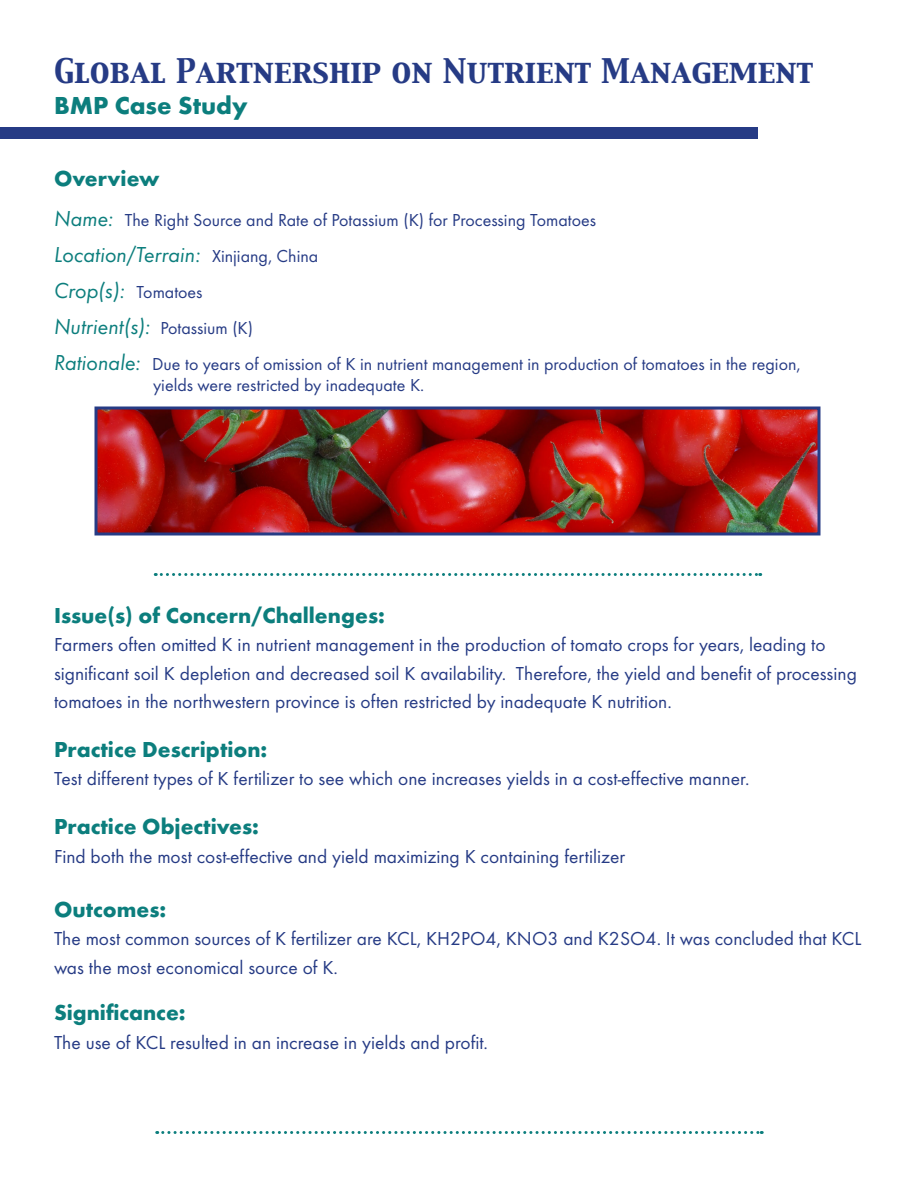
<style>
.page{position:relative;width:918px;height:1188px;background:#fff}
.page>*{position:absolute;margin:0;border:0;box-sizing:border-box;transform-origin:0 0}
.t1{font:30px "Capitals";color:#263b85}
.t2{font:700 25.5px "Futura T";color:#0c7e7d}
.t3{font:700 22.5px "Futura T";color:#0c7e7d}
.t4{font:italic 22.5px "Futura T";color:#0c7e7d}
.t5{font:19.5px/28.5px "Futura T";color:#263b85}
.t6{font:18px "Futura T";color:#263b85}
.s1{font-style:italic;font-size:22.5px;color:#0c7e7d}
.s2{font-style:normal;font-size:18px;color:#263b85}
</style>
<div class="page">
<div style="left:0;top:128px;width:758px;height:12px;background:#263b85"></div>
<svg style="left:155px;top:573px;width:606px;height:3px"></svg>
<svg style="left:157px;top:1131px;width:605px;height:3px"></svg>
<img style="left:98px;top:410px;width:718px;height:122px">
<div style="left:94px;top:406px;width:726px;height:130px;border:3px solid #263b85"></div>
<p class="t1" style="left:54px;top:50px;width:760px">Global Partnership on Nutrient Management</p>
<p class="t2" style="left:54px;top:90px;width:195px">BMP Case Study</p>
<p class="t3" style="left:54px;top:166px;width:107px">Overview</p>
<p class="t6" style="left:54px;top:209px;width:544px"><span class="s1">Name:</span> The Right Source and Rate of Potassium (K) for Processing Tomatoes</p>
<p class="t4" style="left:54px;top:241px;width:266px">Location/Terrain: <span class="s2">Xinjiang, China</span></p>
<p class="t4" style="left:54px;top:277px;width:150px">Crop(s): <span class="s2">Tomatoes</span></p>
<p class="t4" style="left:54px;top:313px;width:201px">Nutrient(s): <span class="s2">Potassium (K)</span></p>
<p class="t6" style="left:54px;top:353px;width:748px"><span class="s1">Rationale:</span> Due to years of omission of K in nutrient management in production of tomatoes in the region,</p>
<p class="t6" style="left:153px;top:375px;width:273px">yields were restricted by inadequate K.</p>
<p class="t3" style="left:54px;top:602px;width:332px">Issue(s) of Concern/Challenges:</p>
<p class="t5" style="left:54px;top:630px;width:804px">Farmers often omitted K in nutrient management in the production of tomato crops for years, leading to significant soil K depletion and decreased soil K availability. Therefore, the yield and benefit of processing tomatoes in the northwestern province is often restricted by inadequate K nutrition.</p>
<p class="t3" style="left:54px;top:736px;width:215px">Practice Description:</p>
<p class="t5" style="left:54px;top:765px;width:697px">Test different types of K fertilizer to see which one increases yields in a cost-effective manner.</p>
<p class="t3" style="left:54px;top:813px;width:207px">Practice Objectives:</p>
<p class="t5" style="left:54px;top:842px;width:573px">Find both the most cost-effective and yield maximizing K containing fertilizer</p>
<p class="t3" style="left:54px;top:896px;width:114px">Outcomes:</p>
<p class="t5" style="left:54px;top:924px;width:809px">The most common sources of K fertilizer are KCL, KH2PO4, KNO3 and K2SO4. It was concluded that KCL was the most economical source of K.</p>
<p class="t3" style="left:54px;top:1000px;width:133px">Significance:</p>
<p class="t5" style="left:54px;top:1028px;width:436px">The use of KCL resulted in an increase in yields and profit.</p>
</div>
